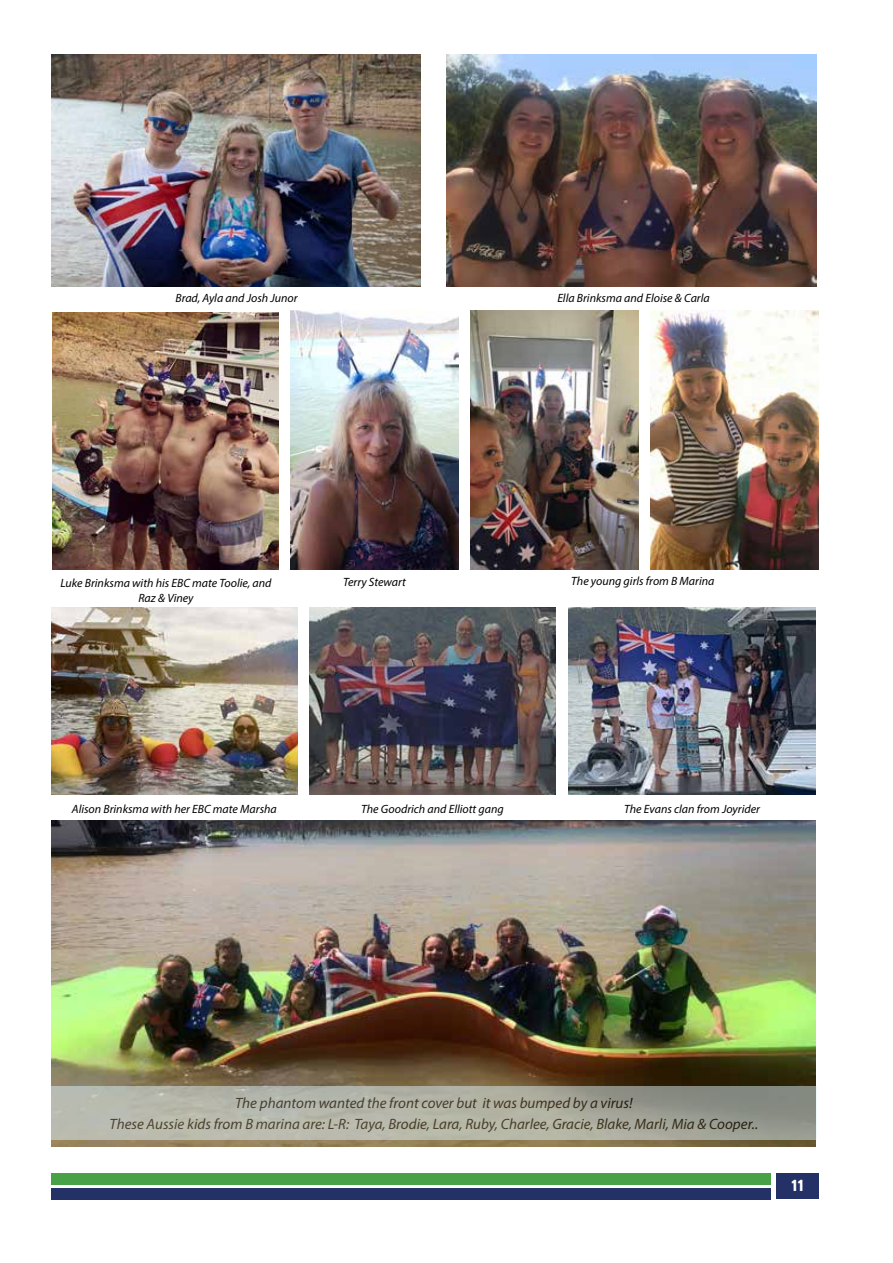
<style>
.page{position:relative;width:893px;height:1263px;background:#fff}
.page>*{position:absolute;margin:0;border:0;box-sizing:border-box;transform-origin:0 0}
.t1{font:900 16.5px "Brandon Grotesque";color:#fff}
.t2{font:italic 15px/21.5px "Myriad Pro";color:#000;text-align:center}
.t3{font:italic 12px/15px "Myriad Pro";color:#000;text-align:center}
</style>
<div class="page">
<div style="left:776px;top:1174px;width:43px;height:25px;background:#233166"></div>
<div style="left:51px;top:1188px;width:720px;height:11px;background:#233166"></div>
<div style="left:51px;top:1174px;width:720px;height:11px;background:#49a147"></div>
<img style="left:51px;top:821px;width:764px;height:325px">
<svg style="left:51px;top:1086px;width:766px;height:54px;background:#abada0"></svg>
<img style="left:51px;top:54px;width:370px;height:232px">
<img style="left:470px;top:310px;width:168px;height:260px">
<img style="left:290px;top:310px;width:169px;height:260px">
<img style="left:650px;top:310px;width:168px;height:260px">
<img style="left:446px;top:54px;width:371px;height:232px">
<img style="left:51px;top:608px;width:247px;height:187px">
<img style="left:52px;top:313px;width:227px;height:257px">
<img style="left:309px;top:608px;width:247px;height:187px">
<img style="left:569px;top:608px;width:246px;height:187px">
<p class="t3" style="left:175px;top:290px;width:124px">Brad, Ayla and Josh Junor</p>
<p class="t3" style="left:557px;top:290px;width:154px">Ella Brinksma and Eloise &amp; Carla</p>
<p class="t3" style="left:60px;top:575px;width:213px">Luke Brinksma with his EBC mate Toolie, and<br>Raz &amp; Viney</p>
<p class="t3" style="left:343px;top:574px;width:64px">Terry Stewart</p>
<p class="t3" style="left:571px;top:574px;width:145px">The young girls from B Marina</p>
<p class="t3" style="left:72px;top:801px;width:206px">Alison Brinksma with her EBC mate Marsha</p>
<p class="t3" style="left:361px;top:801px;width:144px">The Goodrich and Elliott gang</p>
<p class="t3" style="left:624px;top:801px;width:137px">The Evans clan from Joyrider</p>
<p class="t2" style="left:110px;top:1092px;width:650px">The phantom wanted the front cover but it was bumped by a virus!<br>These Aussie kids from B marina are: L-R: Taya, Brodie, Lara, Ruby, Charlee, Gracie, Blake, Marli, Mia &amp; Cooper..</p>
<h1 class="t1" style="left:791px;top:1174px;width:14px">11</h1>
</div>
